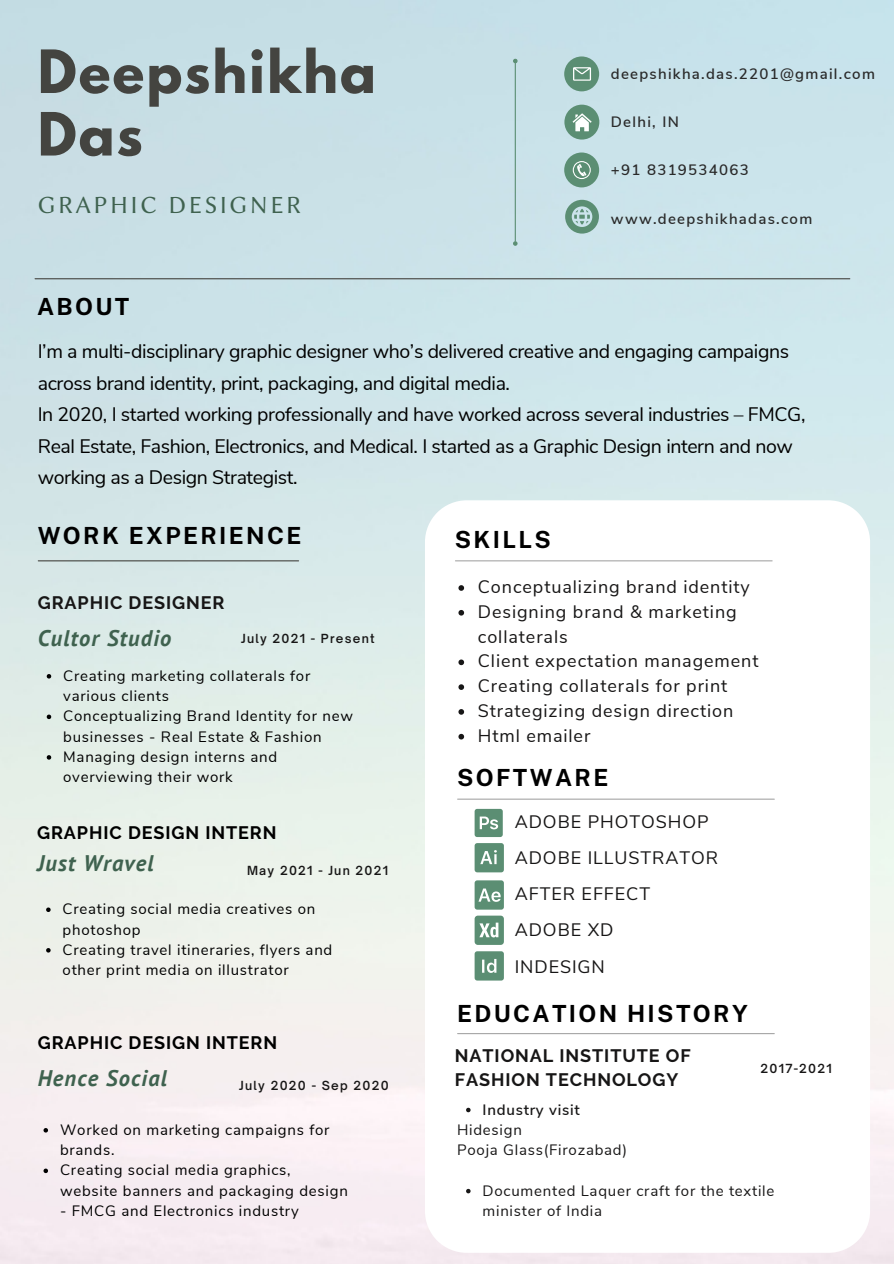
<style>
.page{position:relative;width:894px;height:1264px;background:#fff}
.page>*{position:absolute;margin:0;border:0;box-sizing:border-box;transform-origin:0 0}
.t1{font:700 52.8px/62.6px "League Spartan";letter-spacing:.035em;color:#444440}
.t2{font:24.9px "Lin Biolinum O";letter-spacing:.1em;color:#3f624f}
.t3{font:700 23.55px "Public Sans";letter-spacing:.1em;color:#000}
.t4{font:italic 700 22.5px "PT Sans";letter-spacing:.05em;color:#3f624f}
.t5{font:19.5px/31.5px "Nunito Sans";letter-spacing:-.02em;color:#000}
.t6{font:18px/24.8px "Nunito Sans";letter-spacing:.05em;color:#171616}
.t7{font:700 18px/24.8px "Raleway";letter-spacing:.05em;color:#171616}
.t8{font:700 18px "Raleway";letter-spacing:.05em;color:#000}
.t9{font:15px/20.2px "Nunito Sans";letter-spacing:.05em;color:#000}
.t10{font:15px/20.2px "Nunito Sans";letter-spacing:.05em;color:#171616}
.t11{font:600 15px "Nunito Sans";letter-spacing:.085em;color:#2a2a2a}
.t12{font:600 15px "Nunito Sans";letter-spacing:.05em;color:#171616}
.t13{font:600 12px "Open Sauce One";letter-spacing:.1em;color:#171616}
</style>
<div class="page">
<img style="left:0;top:0;width:893px;height:1263px">
<div style="left:564px;top:105px;width:35px;height:35px;background:#5b8e73;border-radius:50%"></div>
<svg style="left:572px;top:113px;width:19px;height:18px"></svg>
<div style="left:564px;top:152px;width:35px;height:35px;background:#5b8e73;border-radius:50%"></div>
<svg style="left:572px;top:161px;width:18px;height:18px"></svg>
<div style="left:564px;top:56px;width:35px;height:35px;background:#5b8e73;border-radius:50%"></div>
<svg style="left:573px;top:67px;width:18px;height:14px"></svg>
<hr style="left:514px;top:63px;width:1px;height:178px;background:#5b8e73">
<svg style="left:512px;top:58px;width:6px;height:6px"></svg>
<svg style="left:512px;top:240px;width:6px;height:7px"></svg>
<hr style="left:38px;top:560px;width:260px;height:1px;background:#444440">
<hr style="left:35px;top:278px;width:814px;height:1px;background:#444440">
<svg style="left:425px;top:500px;width:444px;height:752px"></svg>
<hr style="left:457px;top:798px;width:317px;height:1px;background:#a6a6a6">
<hr style="left:457px;top:1033px;width:317px;height:1px;background:#a6a6a6">
<hr style="left:455px;top:560px;width:316px;height:1px;background:#a6a6a6">
<svg style="left:474px;top:951px;width:29px;height:29px"></svg>
<svg style="left:474px;top:808px;width:28px;height:29px"></svg>
<svg style="left:474px;top:843px;width:29px;height:29px"></svg>
<svg style="left:474px;top:880px;width:29px;height:29px"></svg>
<svg style="left:474px;top:915px;width:29px;height:29px"></svg>
<svg style="left:565px;top:200px;width:33px;height:33px"></svg>
<svg style="left:46px;top:907px;width:5px;height:5px"></svg>
<svg style="left:46px;top:948px;width:5px;height:4px"></svg>
<svg style="left:466px;top:1107px;width:4px;height:5px"></svg>
<svg style="left:466px;top:1188px;width:4px;height:5px"></svg>
<svg style="left:47px;top:674px;width:4px;height:4px"></svg>
<svg style="left:47px;top:714px;width:4px;height:5px"></svg>
<svg style="left:47px;top:755px;width:4px;height:4px"></svg>
<svg style="left:43px;top:1127px;width:5px;height:5px"></svg>
<svg style="left:43px;top:1168px;width:5px;height:5px"></svg>
<svg style="left:458px;top:585px;width:6px;height:6px"></svg>
<svg style="left:458px;top:610px;width:6px;height:5px"></svg>
<svg style="left:458px;top:659px;width:6px;height:6px"></svg>
<svg style="left:458px;top:684px;width:6px;height:6px"></svg>
<svg style="left:458px;top:709px;width:6px;height:5px"></svg>
<svg style="left:458px;top:734px;width:6px;height:5px"></svg>
<h1 class="t1" style="left:38px;top:47px;width:340px">Deepshikha<br>Das</h1>
<h2 class="t2" style="left:38px;top:191px;width:265px">GRAPHIC DESIGNER</h2>
<h3 class="t3" style="left:37px;top:293px;width:94px">ABOUT</h3>
<p class="t11" style="left:610px;top:64px;width:265px">deepshikha.das.2201@gmail.com</p>
<p class="t11" style="left:610px;top:112px;width:69px">Delhi, IN</p>
<p class="t11" style="left:610px;top:160px;width:139px">+91 8319534063</p>
<p class="t11" style="left:610px;top:209px;width:203px">www.deepshikhadas.com</p>
<p class="t5" style="left:38px;top:336px;width:769px">I’m a multi-disciplinary graphic designer who’s delivered creative and engaging campaigns across brand identity, print, packaging, and digital media.<br>In 2020, I started working professionally and have worked across several industries – FMCG, Real Estate, Fashion, Electronics, and Medical. I started as a Graphic Design intern and now working as a Design Strategist.</p>
<h3 class="t3" style="left:38px;top:521px;width:265px">WORK EXPERIENCE</h3>
<p class="t7" style="left:38px;top:590px;width:188px">GRAPHIC DESIGNER</p>
<h3 class="t4" style="left:38px;top:623px;width:135px">Cultor Studio</h3>
<p class="t9" style="left:63px;top:665px;width:291px">Creating marketing collaterals for various clients<br>Conceptualizing Brand Identity for new businesses - Real Estate &amp; Fashion<br>Managing design interns and overviewing their work</p>
<p class="t13" style="left:241px;top:631px;width:135px">July 2021 - Present</p>
<p class="t8" style="left:37px;top:821px;width:241px">GRAPHIC DESIGN INTERN</p>
<h3 class="t4" style="left:37px;top:848px;width:118px">Just Wravel</h3>
<p class="t13" style="left:247px;top:863px;width:143px">May 2021 - Jun 2021</p>
<p class="t9" style="left:63px;top:899px;width:271px">Creating social media creatives on photoshop<br>Creating travel itineraries, flyers and other print media on illustrator</p>
<p class="t8" style="left:38px;top:1031px;width:241px">GRAPHIC DESIGN INTERN</p>
<h3 class="t4" style="left:38px;top:1062px;width:131px">Hence Social</h3>
<p class="t13" style="left:239px;top:1078px;width:151px">July 2020 - Sep 2020</p>
<p class="t9" style="left:60px;top:1119px;width:289px">Worked on marketing campaigns for brands.<br>Creating social media graphics, website banners and packaging design</p>
<p class="t9" style="left:60px;top:1200px;width:240px">- FMCG and Electronics industry</p>
<h3 class="t3" style="left:455px;top:525px;width:97px">SKILLS</h3>
<p class="t6" style="left:477px;top:574px;width:282px">Conceptualizing brand identity<br>Designing brand &amp; marketing collaterals<br>Client expectation management<br>Creating collaterals for print<br>Strategizing design direction<br>Html emailer</p>
<h3 class="t3" style="left:457px;top:763px;width:153px">SOFTWARE</h3>
<p class="t6" style="left:514px;top:804px;width:205px;line-height:36px">ADOBE PHOTOSHOP<br>ADOBE ILLUSTRATOR<br>AFTER EFFECT<br>ADOBE XD<br>INDESIGN</p>
<h3 class="t3" style="left:457px;top:999px;width:292px">EDUCATION HISTORY</h3>
<p class="t7" style="left:455px;top:1042px;width:237px">NATIONAL INSTITUTE OF<br>FASHION TECHNOLOGY</p>
<p class="t13" style="left:760px;top:1060px;width:73px">2017-2021</p>
<p class="t12" style="left:482px;top:1099px;width:99px">Industry visit</p>
<p class="t10" style="left:457px;top:1119px;width:171px">Hidesign<br>Pooja Glass(Firozabad)</p>
<p class="t10" style="left:482px;top:1180px;width:293px">Documented Laquer craft for the textile minister of India</p>
</div>
